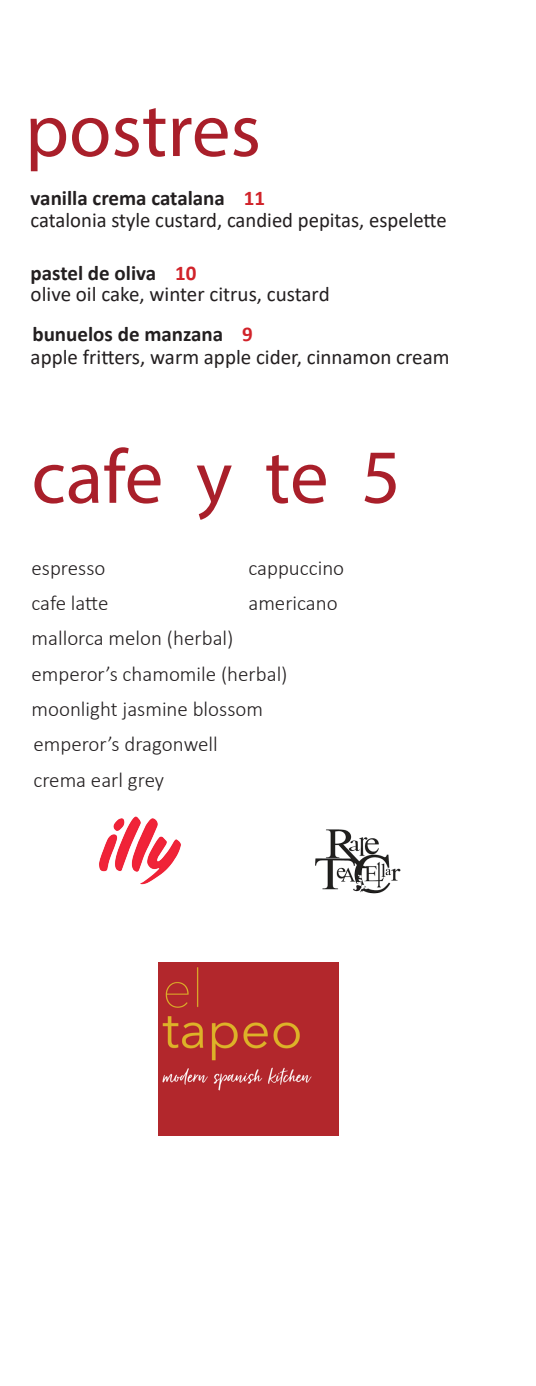
<style>
.page{position:relative;width:536px;height:1386px;background:#fff}
.page>*{position:absolute;margin:0;border:0;box-sizing:border-box;transform-origin:0 0}
.t1{font:77px "Myriad Pro";color:#a91f2a}
.t2{font:300 21px "Calibri";color:#231f20}
.t3{font:21px "Calibri";color:#231f20}
.t4{font:700 21px "Calibri";color:#231f20}
.s1{color:#d1232a}
</style>
<div class="page">
<img style="left:99px;top:816px;width:82px;height:69px">
<img style="left:315px;top:829px;width:86px;height:65px">
<img style="left:158px;top:963px;width:180px;height:173px">
<p class="t1" style="left:25px;top:83px;width:237px">postres</p>
<p class="t4" style="left:31px;top:183px;width:236px">vanilla crema catalana <span class="s1">11</span></p>
<p class="t3" style="left:31px;top:206px;width:417px">catalonia style custard, candied pepitas, espelette</p>
<p class="t4" style="left:31px;top:258px;width:167px">pastel de oliva <span class="s1">10</span></p>
<p class="t3" style="left:31px;top:279px;width:300px">olive oil cake, winter citrus, custard</p>
<p class="t4" style="left:32px;top:320px;width:222px">bunuelos de manzana <span class="s1">9</span></p>
<p class="t3" style="left:31px;top:342px;width:420px">apple fritters, warm apple cider, cinnamon cream</p>
<p class="t1" style="left:32px;top:429px;width:370px">cafe y te 5</p>
<p class="t2" style="left:32px;top:555px;width:75px">espresso</p>
<p class="t2" style="left:32px;top:590px;width:78px">cafe latte</p>
<p class="t2" style="left:248px;top:555px;width:97px">cappuccino</p>
<p class="t2" style="left:248px;top:590px;width:91px">americano</p>
<p class="t2" style="left:32px;top:625px;width:203px">mallorca melon (herbal)</p>
<p class="t2" style="left:32px;top:661px;width:257px">emperor’s chamomile (herbal)</p>
<p class="t2" style="left:32px;top:696px;width:233px">moonlight jasmine blossom</p>
<p class="t2" style="left:33px;top:731px;width:186px">emperor’s dragonwell</p>
<p class="t2" style="left:33px;top:767px;width:132px">crema earl grey</p>
</div>
